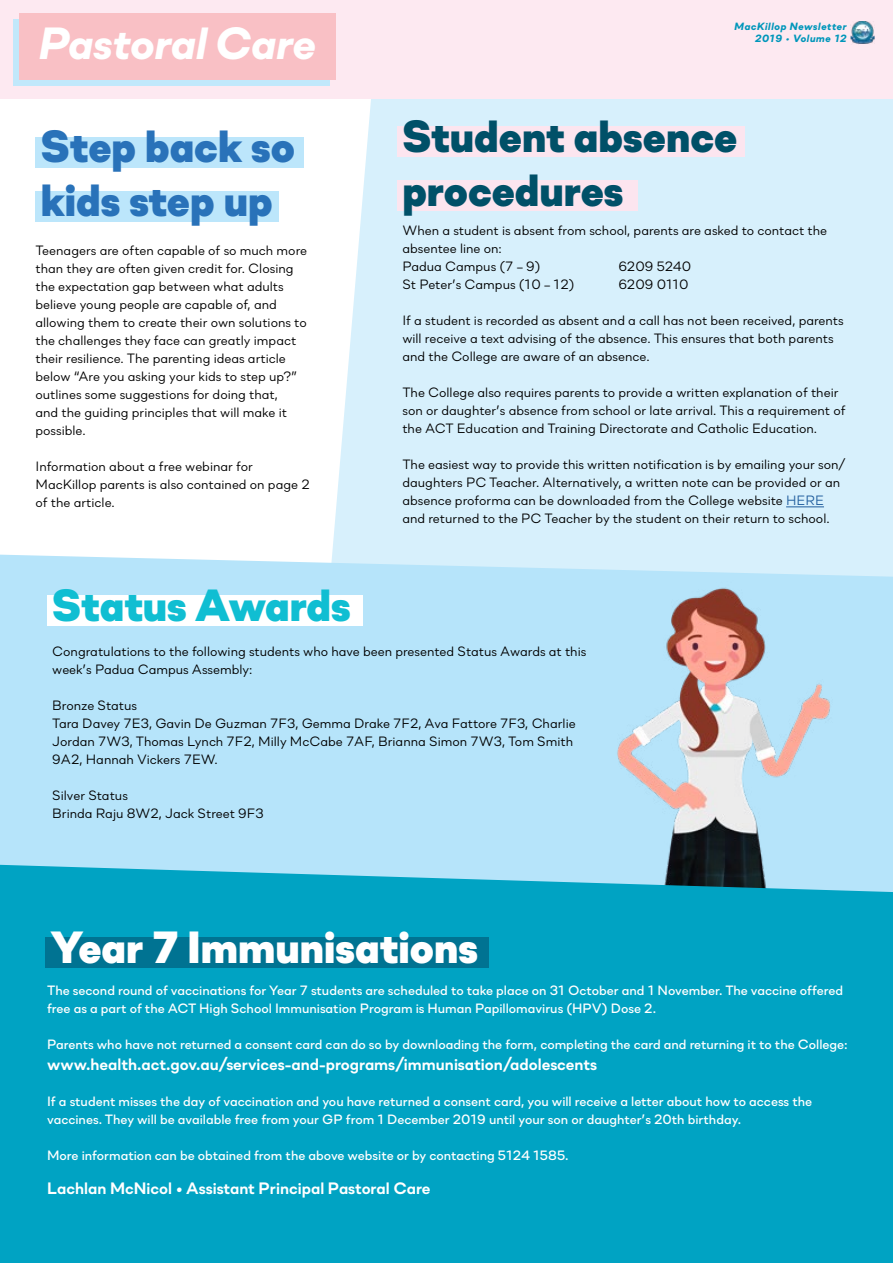
<style>
.page{position:relative;width:893px;height:1263px;background:#fff}
.page>*{position:absolute;margin:0;border:0;box-sizing:border-box;transform-origin:0 0}
.t1{font:900 45px/54px "Soin Sans Neue";color:#005068}
.t2{font:900 45px/54px "Soin Sans Neue";color:#2972b9}
.t3{font:900 45px "Soin Sans Neue";color:#fff}
.t4{font:italic 800 45px "Soin Sans Neue";letter-spacing:-.005em;color:#fff}
.t5{font:900 45px "Soin Sans Neue";letter-spacing:-.005em;color:#10bed2}
.t6{font:700 16.5px "Soin Sans Neue";color:#fff}
.t7{font:13.5px/18px "Soin Sans Neue";color:#000}
.t8{font:500 13.5px/18px "Soin Sans Neue";color:#fff}
.t9{font:italic 800 10.5px/12.6px "Soin Sans Neue";letter-spacing:.05em;color:#0096ba;text-align:right}
.s1{color:#215e9e}
</style>
<div class="page">
<div style="left:328px;top:98px;width:565px;height:457px;background:#d7f0fc"></div>
<div style="left:0;top:555px;width:893px;height:310px;background:#b6e4fa"></div>
<img style="left:500px;top:567px;width:393px;height:298px">
<div style="left:0;top:0;width:893px;height:98px;background:#fde9f1"></div>
<div style="left:14px;top:19px;width:316px;height:67px;background:#c1e8fb"></div>
<div style="left:20px;top:13px;width:316px;height:67px;background:#f9c0c5"></div>
<img style="left:850px;top:21px;width:24px;height:23px">
<div style="left:35px;top:137px;width:269px;height:30px;background:#bce6fb"></div>
<div style="left:35px;top:191px;width:243px;height:30px;background:#bce6fb"></div>
<div style="left:47px;top:595px;width:315px;height:31px;background:#fff"></div>
<div style="left:397px;top:126px;width:348px;height:31px;background:#fce5ef"></div>
<div style="left:397px;top:180px;width:240px;height:31px;background:#fce5ef"></div>
<hr style="left:786px;top:506px;width:38px;height:1px;background:#215e9e">
<div style="left:0;top:865px;width:893px;height:398px;background:#00a3c3"></div>
<div style="left:45px;top:937px;width:444px;height:31px;background:#007392"></div>
<h1 class="t4" style="left:39px;top:11px;width:279px">Pastoral Care</h1>
<p class="t9" style="left:735px;top:19px;width:114px">MacKillop Newsletter<br>2019 • Volume 12</p>
<h1 class="t2" style="left:41px;top:112px;width:256px">Step back so kids step up</h1>
<p class="t7" style="left:35px;top:240px;width:273px">Teenagers are often capable of so much more than they are often given credit for. Closing the expectation gap between what adults believe young people are capable of, and allowing them to create their own solutions to the challenges they face can greatly impact their resilience. The parenting ideas article below “Are you asking your kids to step up?” outlines some suggestions for doing that,<br>and the guiding principles that will make it possible.</p>
<p class="t7" style="left:35px;top:456px;width:276px">Information about a free webinar for<br>MacKillop parents is also contained on page 2 of the article.</p>
<h1 class="t5" style="left:52px;top:563px;width:300px">Status Awards</h1>
<h1 class="t1" style="left:402px;top:102px;width:336px">Student absence procedures</h1>
<p class="t7" style="left:402px;top:221px;width:426px">When a student is absent from school, parents are asked to contact the absentee line on:<br>Padua Campus (7 – 9)</p>
<p class="t7" style="left:618px;top:257px;width:74px">6209 5240</p>
<p class="t7" style="left:402px;top:275px;width:174px">St Peter’s Campus (10 – 12)</p>
<p class="t7" style="left:618px;top:275px;width:72px">6209 0110</p>
<p class="t7" style="left:402px;top:311px;width:443px">If a student is recorded as absent and a call has not been received, parents will receive a text advising of the absence. This ensures that both parents and the College are aware of an absence.</p>
<p class="t7" style="left:402px;top:383px;width:445px">The College also requires parents to provide a written explanation of their son or daughter’s absence from school or late arrival. This a requirement of the ACT Education and Training Directorate and Catholic Education.</p>
<p class="t7" style="left:402px;top:455px;width:445px">The easiest way to provide this written notification is by emailing your son/ daughters PC Teacher. Alternatively, a written note can be provided or an absence proforma can be downloaded from the College website <span class="s1">HERE </span>and returned to the PC Teacher by the student on their return to school.</p>
<p class="t7" style="left:52px;top:641px;width:536px">Congratulations to the following students who have been presented Status Awards at this week’s Padua Campus Assembly:</p>
<p class="t7" style="left:52px;top:695px;width:525px">Bronze Status<br>Tara Davey 7E3, Gavin De Guzman 7F3, Gemma Drake 7F2, Ava Fattore 7F3, Charlie Jordan 7W3, Thomas Lynch 7F2, Milly McCabe 7AF, Brianna Simon 7W3, Tom Smith 9A2, Hannah Vickers 7EW.</p>
<p class="t7" style="left:52px;top:785px;width:213px">Silver Status<br>Brinda Raju 8W2, Jack Street 9F3</p>
<h1 class="t3" style="left:50px;top:905px;width:429px">Year 7 Immunisations</h1>
<p class="t8" style="left:47px;top:980px;width:797px">The second round of vaccinations for Year 7 students are scheduled to take place on 31 October and 1 November. The vaccine offered free as a part of the ACT High School Immunisation Program is Human Papillomavirus (HPV) Dose 2.</p>
<p class="t8" style="left:47px;top:1034px;width:802px">Parents who have not returned a consent card can do so by downloading the form, completing the card and returning it to the College:</p>
<p class="t6" style="left:47px;top:1053px;width:552px">www.health.act.gov.au/services-and-programs/immunisation/adolescents</p>
<p class="t8" style="left:47px;top:1091px;width:767px">If a student misses the day of vaccination and you have returned a consent card, you will receive a letter about how to access the vaccines. They will be available free from your GP from 1 December 2019 until your son or daughter’s 20th birthday.</p>
<p class="t8" style="left:47px;top:1145px;width:523px">More information can be obtained from the above website or by contacting 5124 1585.</p>
<p class="t6" style="left:47px;top:1177px;width:385px">Lachlan McNicol • Assistant Principal Pastoral Care</p>
</div>
